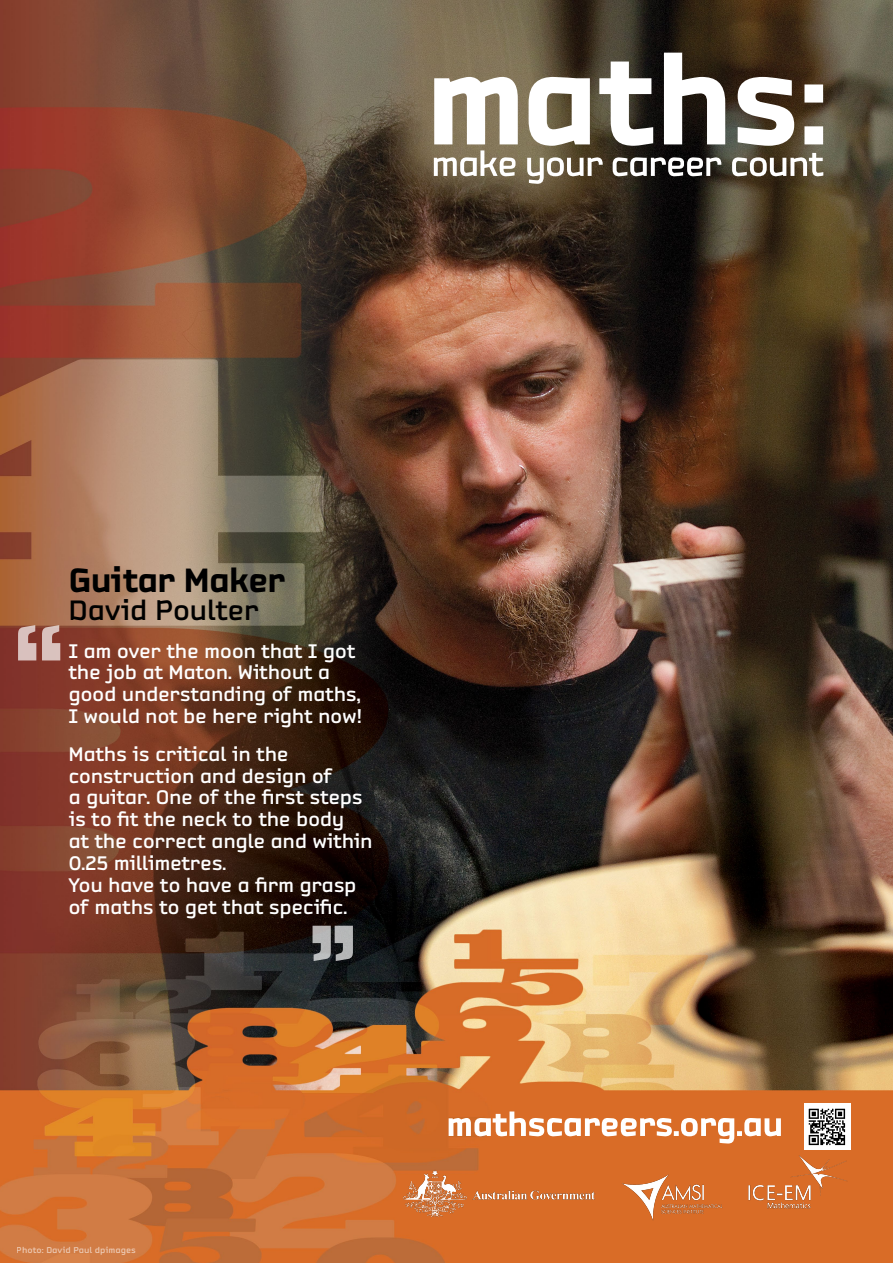
<style>
.page{position:relative;width:893px;height:1263px;background:#fff}
.page>*{position:absolute;margin:0;border:0;box-sizing:border-box;transform-origin:0 0}
.t1{font:800 36px "Reform";letter-spacing:-.04em;color:#000}
.t2{font:700 30px "Reform";letter-spacing:-.02em;color:#000}
.t3{font:700 21px/21.9px "Reform";letter-spacing:-.02em;color:#fff}
.t4{font:700 9px "Reform";color:#fff}
</style>
<div class="page">
<img style="left:0;top:0;width:893px;height:1263px">
<svg style="left:434px;top:53px;width:389px;height:131px"></svg>
<img style="left:804px;top:1103px;width:46px;height:47px">
<img style="left:392px;top:1158px;width:215px;height:70px">
<img style="left:737px;top:1151px;width:111px;height:58px">
<img style="left:620px;top:1170px;width:104px;height:55px">
<svg style="left:313px;top:926px;width:40px;height:35px"></svg>
<svg style="left:18px;top:625px;width:42px;height:35px"></svg>
<svg style="left:449px;top:1111px;width:332px;height:32px"></svg>
<h1 class="t1" style="left:68px;top:559px;width:219px">Guitar Maker</h1>
<h2 class="t2" style="left:68px;top:593px;width:192px">David Poulter</h2>
<p class="t3" style="left:68px;top:639px;width:295px">I am over the moon that I got the job at Maton. Without a good understanding of maths,<br>I would not be here right now!</p>
<p class="t3" style="left:68px;top:743px;width:306px">Maths is critical in the construction and design of<br>a guitar. One of the first steps is to fit the neck to the body<br>at the correct angle and within<br>0.25 millimetres.<br>You have to have a firm grasp of maths to get that specific.</p>
<p class="t4" style="left:17px;top:1245px;width:121px">Photo: David Paul dpimages</p>
</div>
